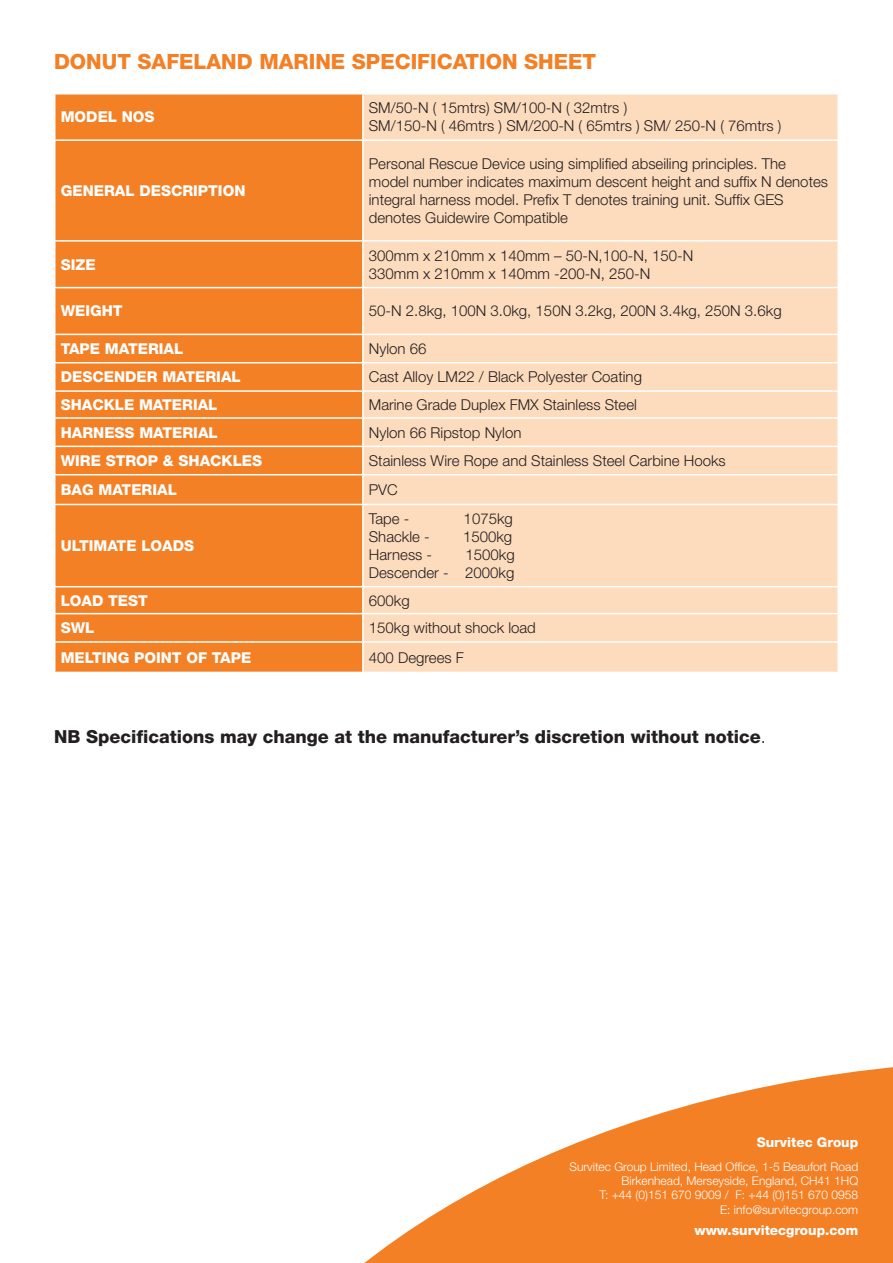
<style>
.page{position:relative;width:893px;height:1263px;background:#fff}
.page>*{position:absolute;margin:0;border:0;box-sizing:border-box;transform-origin:0 0}
.t1{font:800 21px "Helvetica Neue LT Pro";color:#f48026}
.t2{font:800 18px "Helvetica Neue LT Pro";color:#231f20}
.t3{font:300 15px/18px "Helvetica Neue LT Pro";color:#231f20}
.t4{font:800 15px "Helvetica Neue LT Pro";color:#fff}
.t5{font:800 13.5px "Helvetica Neue LT Pro";color:#fff}
.t6{font:300 12px/14.4px "Helvetica Neue LT Pro";color:#fff;text-align:right}
.s1{font-weight:300}
</style>
<div class="page">
<svg style="left:364px;top:1067px;width:529px;height:196px;fill:#f48026"></svg>
<div style="left:56px;top:94px;width:306px;height:578px;background:#f48026"></div>
<div style="left:364px;top:94px;width:473px;height:578px;background:#fddbbd"></div>
<hr style="left:54px;top:139px;width:309px;height:2px;background:#fff">
<hr style="left:363px;top:139px;width:476px;height:2px;background:#fff">
<hr style="left:54px;top:240px;width:309px;height:2px;background:#fff">
<hr style="left:363px;top:240px;width:476px;height:2px;background:#fff">
<hr style="left:54px;top:287px;width:309px;height:1px;background:#fff">
<hr style="left:363px;top:287px;width:476px;height:1px;background:#fff">
<hr style="left:54px;top:334px;width:309px;height:1px;background:#fff">
<hr style="left:363px;top:334px;width:476px;height:1px;background:#fff">
<hr style="left:54px;top:362px;width:309px;height:1px;background:#fff">
<hr style="left:363px;top:362px;width:476px;height:1px;background:#fff">
<hr style="left:54px;top:390px;width:309px;height:2px;background:#fff">
<hr style="left:363px;top:390px;width:476px;height:2px;background:#fff">
<hr style="left:54px;top:417px;width:309px;height:2px;background:#fff">
<hr style="left:363px;top:417px;width:476px;height:2px;background:#fff">
<hr style="left:54px;top:446px;width:309px;height:1px;background:#fff">
<hr style="left:363px;top:446px;width:476px;height:1px;background:#fff">
<hr style="left:54px;top:474px;width:309px;height:1px;background:#fff">
<hr style="left:363px;top:474px;width:476px;height:1px;background:#fff">
<hr style="left:54px;top:504px;width:309px;height:1px;background:#fff">
<hr style="left:363px;top:504px;width:476px;height:1px;background:#fff">
<hr style="left:54px;top:586px;width:309px;height:1px;background:#fff">
<hr style="left:363px;top:586px;width:476px;height:1px;background:#fff">
<hr style="left:54px;top:613px;width:309px;height:1px;background:#fff">
<hr style="left:363px;top:613px;width:476px;height:1px;background:#fff">
<hr style="left:54px;top:641px;width:309px;height:2px;background:#fff">
<hr style="left:363px;top:641px;width:476px;height:2px;background:#fff">
<h1 class="t1" style="left:54px;top:49px;width:32px">DONUT</h1>
<h1 class="t1" style="left:138px;top:49px;width:30px">SAFELAN</h1>
<h1 class="t1" style="left:237px;top:49px;width:57px">D MARINE</h1>
<h1 class="t1" style="left:352px;top:49px;width:42px">SPECIFICATION</h1>
<h1 class="t1" style="left:524px;top:49px;width:45px">SHEET</h1>
<p class="t4" style="left:61px;top:108px;width:95px">MODEL NOS</p>
<p class="t3" style="left:369px;top:99px;width:414px">SM/50-N ( 15mtrs) SM/100-N ( 32mtrs )<br>SM/150-N ( 46mtrs ) SM/200-N ( 65mtrs ) SM/ 250-N ( 76mtrs )</p>
<p class="t4" style="left:61px;top:182px;width:23px">GENERAL</p>
<p class="t4" style="left:139px;top:182px;width:79px">DESCRI PTION</p>
<p class="t3" style="left:369px;top:154px;width:461px">Personal Rescue Device using simplified abseiling principles. The model number indicates maximum descent height and suffix N denotes integral harness model. Prefix T denotes training unit. Suffix GES denotes Guidewire Compatible</p>
<p class="t4" style="left:61px;top:255px;width:35px">SIZE</p>
<p class="t3" style="left:369px;top:246px;width:326px">300mm x 210mm x 140mm – 50-N,100-N, 150-N<br>330mm x 210mm x 140mm -200-N, 250-N</p>
<p class="t4" style="left:61px;top:302px;width:63px">WEIGHT</p>
<p class="t3" style="left:369px;top:302px;width:414px">50-N 2.8kg, 100N 3.0kg, 150N 3.2kg, 200N 3.4kg, 250N 3.6kg</p>
<p class="t4" style="left:61px;top:340px;width:69px">TAPE MATERIAL</p>
<p class="t3" style="left:369px;top:339px;width:59px">Nylon 66</p>
<p class="t4" style="left:61px;top:368px;width:44px">DESCEN</p>
<p class="t4" style="left:125px;top:368px;width:62px">DER MATERIAL</p>
<p class="t3" style="left:369px;top:368px;width:275px">Cast Alloy LM22 / Black Polyester Coating</p>
<p class="t4" style="left:61px;top:396px;width:103px">SHAC KLE MATERIAL</p>
<p class="t3" style="left:369px;top:395px;width:270px">Marine Grade Duplex FMX Stainless Steel</p>
<p class="t4" style="left:61px;top:423px;width:23px">HARNE</p>
<p class="t4" style="left:115px;top:423px;width:49px">SS MATERIAL</p>
<p class="t3" style="left:369px;top:423px;width:154px">Nylon 66 Ripstop Nylon</p>
<p class="t4" style="left:61px;top:452px;width:24px">WIRE</p>
<p class="t4" style="left:106px;top:452px;width:22px">STRO</p>
<p class="t4" style="left:148px;top:452px;width:116px">P &amp; SHAC KLES</p>
<p class="t3" style="left:369px;top:451px;width:358px">Stainless Wire Rope and Stainless Steel Carbine Hooks</p>
<p class="t4" style="left:61px;top:481px;width:62px">BAG MATERIAL</p>
<p class="t3" style="left:369px;top:480px;width:30px">PVC</p>
<p class="t4" style="left:61px;top:537px;width:9px">ULTI</p>
<p class="t4" style="left:94px;top:537px;width:25px">MATE</p>
<p class="t4" style="left:141px;top:537px;width:12px">LOA</p>
<p class="t4" style="left:173px;top:537px;width:23px">DS</p>
<p class="t3" style="left:369px;top:509px;width:42px">Tape -</p>
<p class="t3" style="left:464px;top:509px;width:51px">1075kg</p>
<p class="t3" style="left:369px;top:527px;width:62px">Shackle -</p>
<p class="t3" style="left:463px;top:527px;width:51px">1500kg</p>
<p class="t3" style="left:369px;top:545px;width:65px">Harness -</p>
<p class="t3" style="left:369px;top:545px;width:147px;text-align:right">1500kg<br>Descender - 2000kg</p>
<p class="t4" style="left:61px;top:591px;width:12px">LOA</p>
<p class="t4" style="left:92px;top:591px;width:57px">D TEST</p>
<p class="t3" style="left:369px;top:591px;width:42px">600kg</p>
<p class="t4" style="left:61px;top:619px;width:34px">SWL</p>
<p class="t3" style="left:369px;top:618px;width:168px">150kg without shock load</p>
<p class="t4" style="left:61px;top:648px;width:24px">MELTIN</p>
<p class="t4" style="left:118px;top:648px;width:37px">G POINT</p>
<p class="t4" style="left:186px;top:648px;width:65px">OF TAPE</p>
<p class="t3" style="left:369px;top:648px;width:97px">400 Degrees F</p>
<p class="t2" style="left:54px;top:726px;width:713px">NB Specifications may change at the manufacturer’s discretion without notice<span class="s1">.</span></p>
<p class="t5" style="left:757px;top:1134px;width:103px">Survitec Group</p>
<p class="t6" style="left:569px;top:1159px;width:290px">Survitec Group Limited, Head Office, 1-5 Beaufort Road Birkenhead, Merseyside, England, CH41 1HQ<br>T: +44 (0)151 670 9009 / F: +44 (0)151 670 0958<br>E: info@survitecgroup.com</p>
<p class="t5" style="left:694px;top:1222px;width:165px">www.survitecgroup.com</p>
</div>
